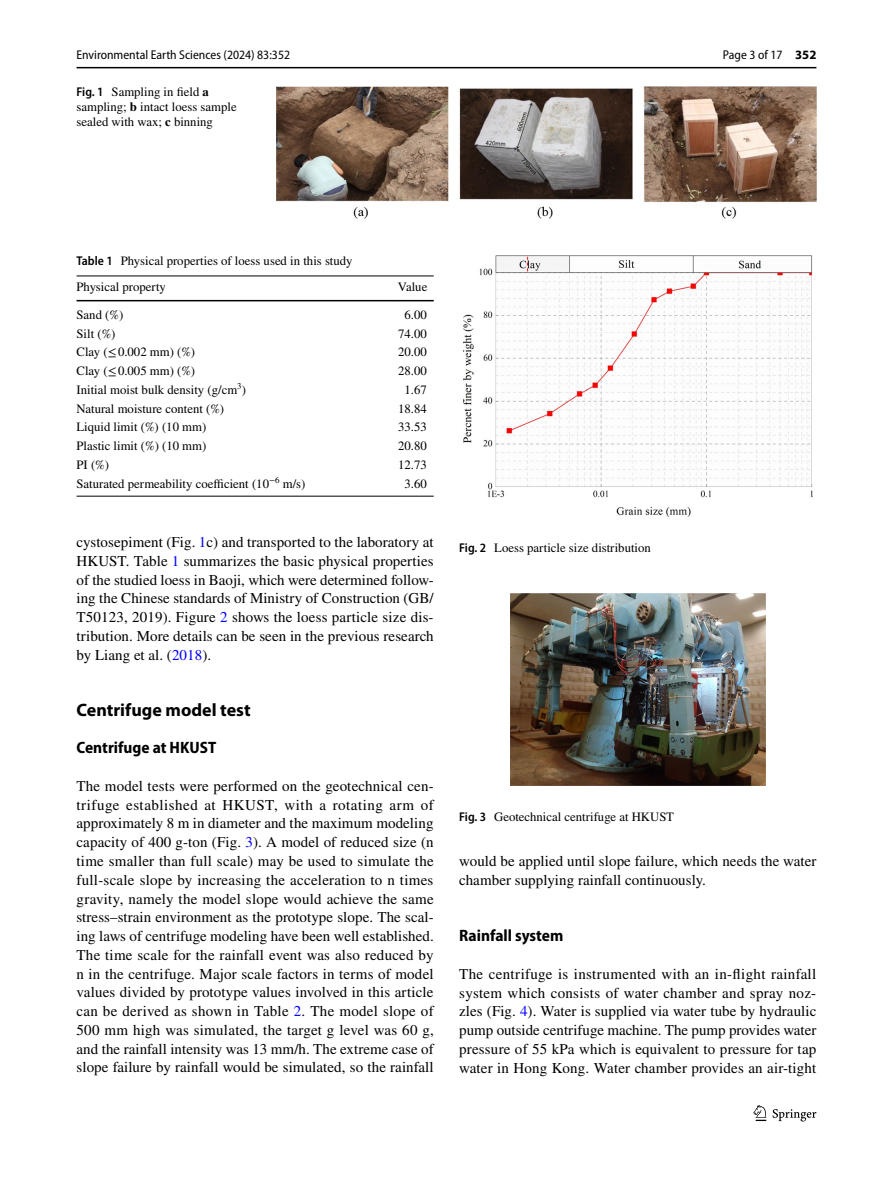
<style>
.page{position:relative;width:893px;height:1187px;background:#fff}
.page>*{position:absolute;margin:0;border:0;box-sizing:border-box;transform-origin:0 0}
.t1{font:700 18px "Myriad Pro";color:#000}
.t2{font:700 semi-condensed 16.5px "Myriad Pro";color:#000}
.t3{font:15px/18.8px "STIX";letter-spacing:.005em;color:#000;text-align:justify}
.t4{font:12.75px/15px "STIX";color:#000}
.t5{font:semi-condensed 12.75px "Myriad Pro";color:#000}
.s1{font-weight:700;font-stretch:normal}
.s2{font-family:"Myriad Pro";font-weight:600;font-stretch:semi-condensed}
.s3{font-weight:700}
.s4{color:#00f}
</style>
<div class="page">
<hr style="left:77px;top:67px;width:739px;height:1px;background:#000">
<svg style="left:753px;top:1105px;width:13px;height:15px"></svg>
<svg style="left:773px;top:1109px;width:43px;height:12px"></svg>
<img style="left:276px;top:87px;width:540px;height:132px">
<hr style="left:77px;top:275px;width:321px;height:1px;background:#000">
<hr style="left:77px;top:300px;width:321px;height:1px;background:#000">
<hr style="left:398px;top:275px;width:36px;height:1px;background:#000">
<hr style="left:398px;top:300px;width:36px;height:1px;background:#000">
<hr style="left:77px;top:495px;width:321px;height:1px;background:#000">
<hr style="left:398px;top:495px;width:36px;height:1px;background:#000">
<img style="left:463px;top:256px;width:349px;height:260px">
<img style="left:510px;top:594px;width:255px;height:191px">
<p class="t5" style="left:77px;top:48px;width:215px">Environmental Earth Sciences (2024) 83:352</p>
<p class="t5" style="left:723px;top:48px;width:95px">Page 3 of 17 <span class="s1">352</span></p>
<p class="t4" style="left:77px;top:85px;width:162px"><span class="s2">Fig. 1</span> Sampling in field <span class="s3">a </span>sampling; <span class="s3">b</span> intact loess sample sealed with wax; <span class="s3">c</span> binning</p>
<p class="t4" style="left:77px;top:249px;width:278px;line-height:25.5px"><span class="s2">Table 1</span> Physical properties of loess used in this study<br>Physical property</p>
<p class="t4" style="left:398px;top:280px;width:31px">Value</p>
<p class="t4" style="left:77px;top:308px;width:48px">Sand (%)</p>
<p class="t4" style="left:404px;top:308px;width:24px">6.00</p>
<p class="t4" style="left:77px;top:327px;width:40px">Silt (%)</p>
<p class="t4" style="left:398px;top:327px;width:30px">74.00</p>
<p class="t4" style="left:77px;top:345px;width:120px">Clay (≤0.002 mm) (%)</p>
<p class="t4" style="left:398px;top:345px;width:30px">20.00</p>
<p class="t4" style="left:77px;top:364px;width:120px">Clay (≤0.005 mm) (%)</p>
<p class="t4" style="left:398px;top:364px;width:30px">28.00</p>
<p class="t4" style="left:77px;top:383px;width:171px">Initial moist bulk density (g/cm<sup>3</sup>)</p>
<p class="t4" style="left:404px;top:383px;width:24px">1.67</p>
<p class="t4" style="left:77px;top:401px;width:149px">Natural moisture content (%)</p>
<p class="t4" style="left:398px;top:401px;width:30px">18.84</p>
<p class="t4" style="left:77px;top:420px;width:131px">Liquid limit (%) (10 mm)</p>
<p class="t4" style="left:398px;top:420px;width:30px">33.53</p>
<p class="t4" style="left:77px;top:439px;width:131px">Plastic limit (%) (10 mm)</p>
<p class="t4" style="left:398px;top:439px;width:30px">20.80</p>
<p class="t4" style="left:77px;top:458px;width:34px">PI (%)</p>
<p class="t4" style="left:398px;top:458px;width:30px">12.73</p>
<p class="t4" style="left:77px;top:476px;width:230px">Saturated permeability coefficient (10<sup>−6</sup> m/s)</p>
<p class="t4" style="left:404px;top:476px;width:24px">3.60</p>
<p class="t3" style="left:77px;top:533px;width:359px">cystosepiment (Fig. <span class="s4">1</span>c) and transported to the laboratory at HKUST. Table <span class="s4">1</span> summarizes the basic physical properties of the studied loess in Baoji, which were determined follow&shy;ing the Chinese standards of Ministry of Construction (GB/ T50123, 2019). Figure <span class="s4">2</span> shows the loess particle size dis&shy;tribution. More details can be seen in the previous research by Liang et al. (<span class="s4">2018</span>).</p>
<p class="t1" style="left:77px;top:698px;width:176px">Centrifuge model test</p>
<p class="t2" style="left:77px;top:738px;width:141px">Centrifuge at HKUST</p>
<p class="t3" style="left:77px;top:777px;width:359px">The model tests were performed on the geotechnical cen&shy;trifuge established at HKUST, with a rotating arm of approximately 8 m in diameter and the maximum modeling capacity of 400 g-ton (Fig. <span class="s4">3</span>). A model of reduced size (n time smaller than full scale) may be used to simulate the full-scale slope by increasing the acceleration to n times gravity, namely the model slope would achieve the same stress–strain environment as the prototype slope. The scal&shy;ing laws of centrifuge modeling have been well established.<br>The time scale for the rainfall event was also reduced by n in the centrifuge. Major scale factors in terms of model values divided by prototype values involved in this article can be derived as shown in Table <span class="s4">2</span>. The model slope of 500 mm high was simulated, the target g level was 60 g, and the rainfall intensity was 13 mm/h. The extreme case of slope failure by rainfall would be simulated, so the rainfall</p>
<p class="t4" style="left:459px;top:540px;width:193px"><span class="s2">Fig. 2</span> Loess particle size distribution</p>
<p class="t4" style="left:459px;top:809px;width:216px"><span class="s2">Fig. 3</span> Geotechnical centrifuge at HKUST</p>
<p class="t3" style="left:459px;top:852px;width:359px">would be applied until slope failure, which needs the water chamber supplying rainfall continuously.</p>
<p class="t2" style="left:459px;top:926px;width:106px">Rainfall system</p>
<p class="t3" style="left:459px;top:965px;width:359px">The centrifuge is instrumented with an in-flight rainfall system which consists of water chamber and spray noz&shy;zles (Fig. <span class="s4">4</span>). Water is supplied via water tube by hydraulic pump outside centrifuge machine. The pump provides water pressure of 55 kPa which is equivalent to pressure for tap water in Hong Kong. Water chamber provides an air-tight</p>
</div>
